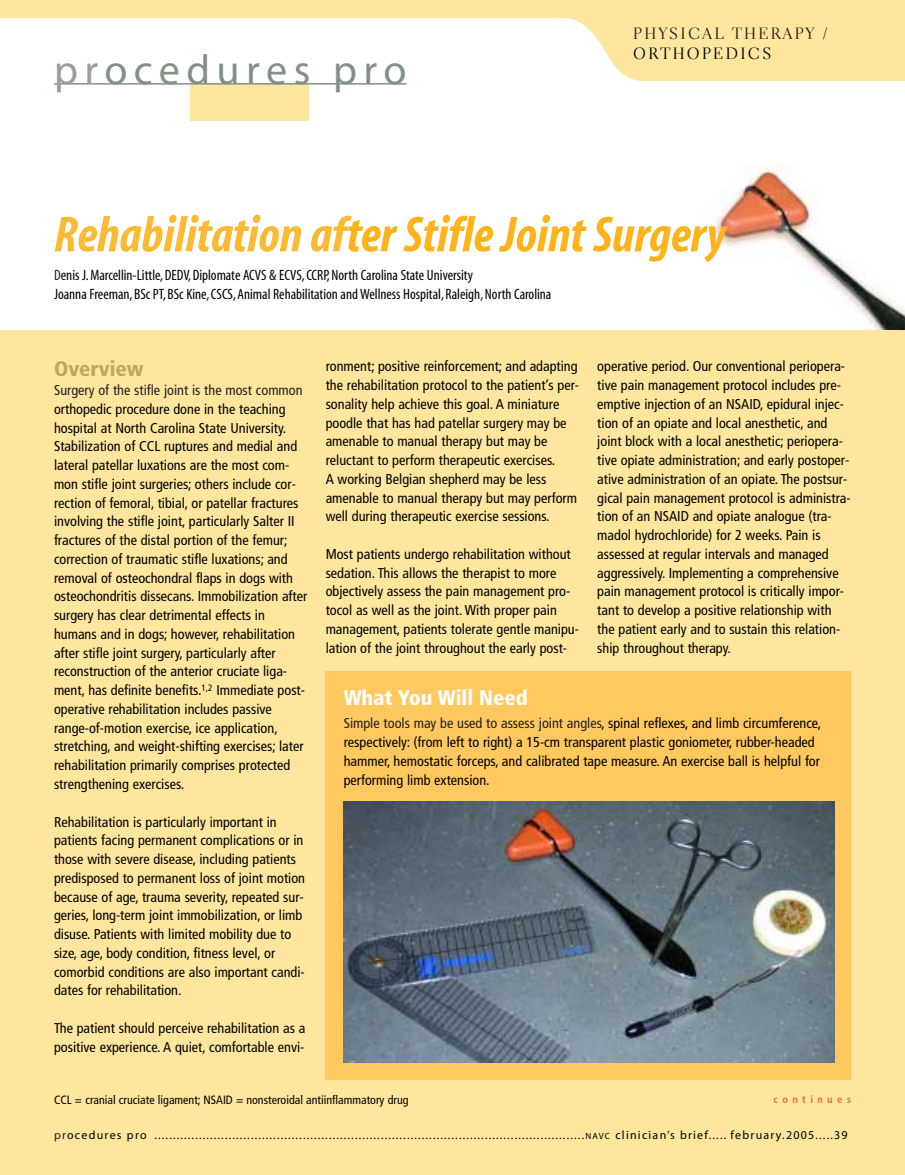
<style>
.page{position:relative;width:905px;height:1175px;background:#fff}
.page>*{position:absolute;margin:0;border:0;box-sizing:border-box;transform-origin:0 0}
.t1{font:italic 700 condensed 51px "Myriad";color:#feb31a}
.t2{font:42px "Myriad";letter-spacing:.155em;color:#829086}
.t3{font:900 condensed 21px "Frutiger";color:#fff}
.t4{font:900 condensed 21px "Frutiger";color:#bfa85b}
.t5{font:16.5px "Electra LH Display";letter-spacing:.175em;color:#231f20}
.t6{font:16.5px "Electra LH Display";letter-spacing:.175em;color:#000}
.t7{font:condensed 15px/19.5px "Myriad";color:#000}
.t8{font:condensed 14.25px/18.8px "Frutiger";color:#000}
.t9{font:condensed 14.25px "Frutiger";color:#231f20}
.t10{font:12px "Myriad";letter-spacing:.1em;color:#000}
.t11{font:condensed 12px "Frutiger";color:#000}
.t12{font:700 condensed 10.5px "Frutiger";letter-spacing:.415em;color:#e8702d}
.s1{color:#959e9d}
.s2{color:#fcb932}
.s3{color:#231f20}
.s4{font-size:9px}
</style>
<div class="page">
<img style="left:715px;top:164px;width:189px;height:166px">
<div style="left:0;top:330px;width:904px;height:844px;background:#fee69e"></div>
<svg style="left:0;top:0;width:904px;height:81px"></svg>
<div style="left:190px;top:84px;width:118px;height:36px;background:#fee69e"></div>
<hr style="left:54px;top:83px;width:352px;height:2px;background:#829086">
<div style="left:326px;top:671px;width:524px;height:408px;background:#ffc95f"></div>
<img style="left:344px;top:801px;width:490px;height:261px">
<h2 class="t2" style="left:54px;top:54px;width:354px"><span class="s1">pr</span>ocedures pro</h2>
<p class="t5" style="left:633px;top:27px;width:195px">PHYSICAL THERAPY /</p>
<p class="t6" style="left:633px;top:47px;width:139px">ORTHOPEDICS</p>
<h1 class="t1" style="left:54px;top:216px;width:673px"><span class="s2">Rehabilitation af</span>ter Stifle Joint Surgery</h1>
<p class="t7" style="left:54px;top:266px;width:499px"><span class="s3">D</span>enis J.Marcellin-Little, DEDV, Diplomate ACVS &amp; ECVS, CCRP, North Carolina State University<br>Joanna Freeman, BSc PT, BSc Kine, CSCS, Animal Rehabilitation and Wellness Hospital, Raleigh, North Carolina</p>
<h3 class="t4" style="left:54px;top:360px;width:91px">Overview</h3>
<p class="t9" style="left:54px;top:384px;width:250px">Surgery of the stifle joint is the most common</p>
<p class="t8" style="left:54px;top:400px;width:255px">orthopedic procedure done in the teaching hospital at North Carolina State University.<br>Stabilization of CCL ruptures and medial and lateral patellar luxations are the most com&shy;mon stifle joint surgeries; others include cor&shy;rection of femoral, tibial, or patellar fractures involving the stifle joint, particularly Salter II fractures of the distal portion of the femur; correction of traumatic stifle luxations; and removal of osteochondral flaps in dogs with osteochondritis dissecans. Immobilization after surgery has clear detrimental effects in humans and in dogs; however, rehabilitation after stifle joint surgery, particularly after reconstruction of the anterior cruciate liga&shy;ment, has definite benefits.<sup>1,2</sup> Immediate post&shy;operative rehabilitation includes passive range-of-motion exercise, ice application, stretching, and weight-shifting exercises; later rehabilitation primarily comprises protected strengthening exercises.</p>
<p class="t8" style="left:54px;top:813px;width:252px">Rehabilitation is particularly important in patients facing permanent complications or in those with severe disease, including patients predisposed to permanent loss of joint motion because of age, trauma severity, repeated sur&shy;geries, long-term joint immobilization, or limb disuse. Patients with limited mobility due to size, age, body condition, fitness level, or comorbid conditions are also important candi&shy;dates for rehabilitation.</p>
<p class="t8" style="left:54px;top:1019px;width:253px">The patient should perceive rehabilitation as a positive experience. A quiet, comfortable envi-</p>
<p class="t8" style="left:325px;top:358px;width:255px">ronment; positive reinforcement; and adapting the rehabilitation protocol to the patient’s per&shy;sonality help achieve this goal. A miniature poodle that has had patellar surgery may be amenable to manual therapy but may be reluctant to perform therapeutic exercises.<br>A working Belgian shepherd may be less amenable to manual therapy but may perform well during therapeutic exercise sessions.</p>
<p class="t8" style="left:325px;top:545px;width:255px">Most patients undergo rehabilitation without sedation. This allows the therapist to more objectively assess the pain management pro&shy;tocol as well as the joint. With proper pain management, patients tolerate gentle manipu&shy;lation of the joint throughout the early post-</p>
<p class="t8" style="left:597px;top:358px;width:255px">operative period. Our conventional periopera&shy;tive pain management protocol includes pre&shy;emptive injection of an NSAID, epidural injec&shy;tion of an opiate and local anesthetic, and joint block with a local anesthetic; periopera&shy;tive opiate administration; and early postoper&shy;ative administration of an opiate. The postsur&shy;gical pain management protocol is administra&shy;tion of an NSAID and opiate analogue (tra&shy;madol hydrochloride) for 2 weeks. Pain is assessed at regular intervals and managed aggressively. Implementing a comprehensive pain management protocol is critically impor&shy;tant to develop a positive relationship with the patient early and to sustain this relation&shy;ship throughout therapy.</p>
<h3 class="t3" style="left:344px;top:689px;width:186px">What You Will Need</h3>
<p class="t8" style="left:344px;top:715px;width:479px"><span class="s3">Simple tools may be used to assess joint angles</span>, spinal reflexes, and limb circumference, respectively: (from left to right) a 15-cm transparent plastic goniometer, rubber-headed hammer, hemostatic forceps, and calibrated tape measure. An exercise ball is helpful for performing limb extension.</p>
<p class="t11" style="left:54px;top:1094px;width:356px">CCL = cranial cruciate ligament; NSAID = nonsteroidal antiinflammatory drug</p>
<p class="t12" style="left:773px;top:1095px;width:79px">continues</p>
<p class="t10" style="left:54px;top:1129px;width:795px"><span class="s3">pr</span>ocedures pro ....................................................................................................................<span class="s4">NAVC</span> clinician’s brief..... february.2005.....39</p>
</div>
